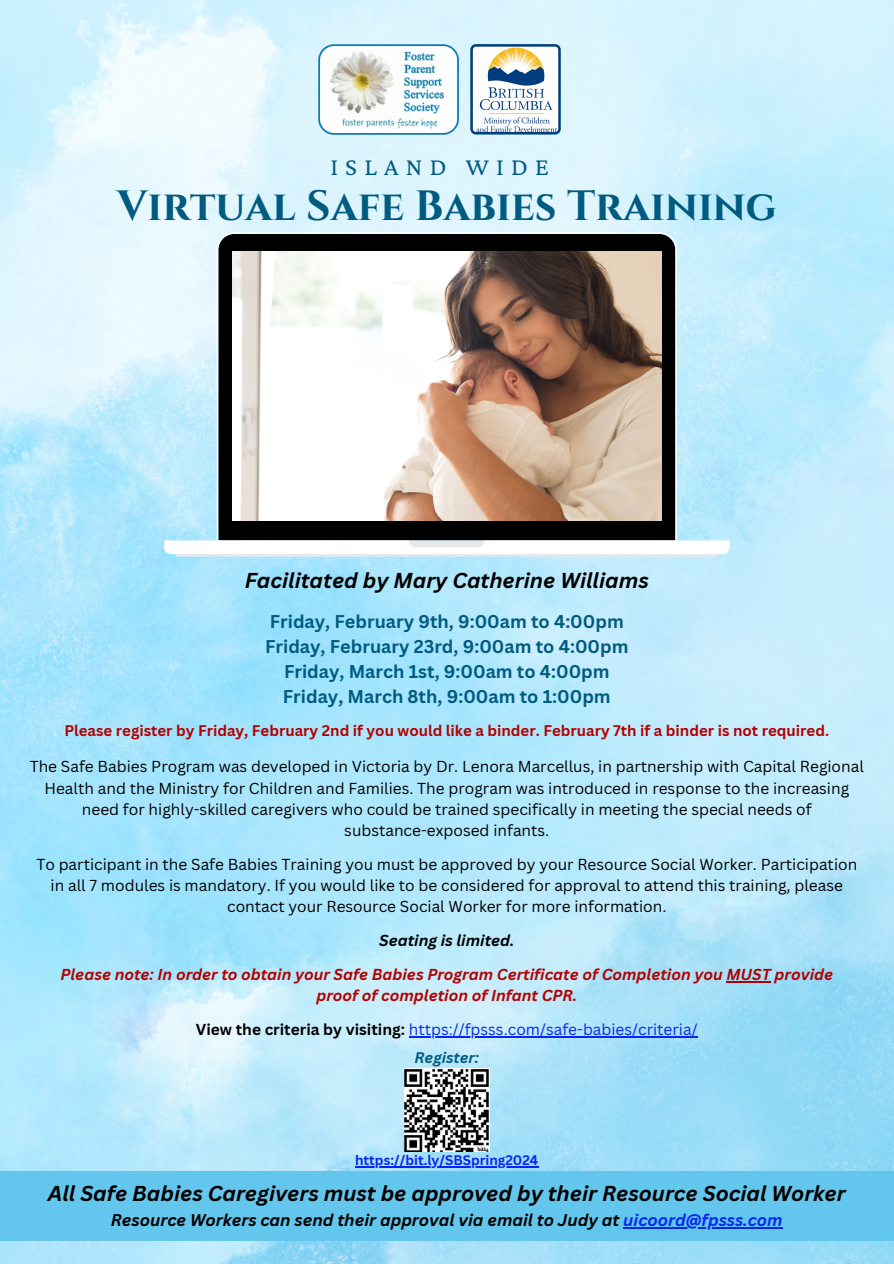
<style>
.page{position:relative;width:894px;height:1264px;background:#fff}
.page>*{position:absolute;margin:0;border:0;box-sizing:border-box;transform-origin:0 0}
.t1{font:700 42.3px "Cinzel";color:#005b80}
.t2{font:25.35px "Crimson Pro";letter-spacing:.285em;color:#005b80}
.t3{font:italic 700 21px "Canva Sans";color:#000}
.t4{font:700 18px "Canva Sans";color:#005b80}
.t5{font:italic 700 16.5px "Canva Sans";color:#000}
.t6{font:15.45px/21.1px "Canva Sans";color:#000;text-align:center}
.t7{font:italic 700 15.45px "Canva Sans";color:#b40000}
.t8{font:15.45px "Canva Sans";color:#0726f4}
.t9{font:italic 700 15.45px "Canva Sans";color:#000}
.t10{font:700 15px "Canva Sans";color:#b40000}
.t11{font:italic 700 15px "Canva Sans";color:#005b80}
.t12{font:700 13.5px "Canva Sans";color:#0726f4}
.s1{font-weight:700;color:#000}
.s2{color:#0726f4}
</style>
<div class="page">
<img style="left:0;top:0;width:893px;height:1263px">
<svg style="left:164px;top:232px;width:565px;height:322px;background:#91a4ab"></svg>
<svg style="left:409px;top:540px;width:75px;height:7px"></svg>
<svg style="left:175px;top:554px;width:542px;height:2px"></svg>
<img style="left:232px;top:252px;width:429px;height:268px">
<div style="left:0;top:1171px;width:893px;height:69px;background:#63c6ed"></div>
<img style="left:318px;top:44px;width:140px;height:90px">
<svg style="left:470px;top:44px;width:90px;height:90px"></svg>
<img style="left:404px;top:1068px;width:85px;height:83px">
<hr style="left:726px;top:981px;width:44px;height:1px;background:#b40000">
<hr style="left:408px;top:1036px;width:289px;height:1px;background:#0726f4">
<hr style="left:623px;top:1227px;width:159px;height:1px;background:#0726f4">
<hr style="left:355px;top:1166px;width:183px;height:1px;background:#0726f4">
<p class="t2" style="left:330px;top:152px;width:220px">ISLAND WIDE</p>
<p class="t1" style="left:117px;top:179px;width:661px">Virtual Safe Babies Training</p>
<p class="t3" style="left:245px;top:565px;width:405px">Facilitated by Mary Catherine Williams</p>
<p class="t4" style="left:270px;top:609px;width:355px">Friday, February 9th, 9:00am to 4:00pm</p>
<p class="t4" style="left:265px;top:634px;width:365px">Friday, February 23rd, 9:00am to 4:00pm</p>
<p class="t4" style="left:284px;top:658px;width:327px">Friday, March 1st, 9:00am to 4:00pm</p>
<p class="t4" style="left:283px;top:683px;width:329px">Friday, March 8th, 9:00am to 1:00pm</p>
<p class="t10" style="left:64px;top:720px;width:766px">Please register by Friday, February 2nd if you would like a binder. February 7th if a binder is not required.</p>
<p class="t6" style="left:30px;top:755px;width:835px">The Safe Babies Program was developed in Victoria by Dr. Lenora Marcellus, in partnership with Capital Regional<br>Health and the Ministry for Children and Families. The program was introduced in response to the increasing need for highly-skilled caregivers who could be trained specifically in meeting the special needs of</p>
<p class="t6" style="left:344px;top:819px;width:206px">substance-exposed infants.</p>
<p class="t6" style="left:36px;top:853px;width:822px">To participant in the Safe Babies Training you must be approved by your Resource Social Worker. Participation in all 7 modules is mandatory. If you would like to be considered for approval to attend this training, please contact your Resource Social Worker for more information.</p>
<p class="t9" style="left:379px;top:929px;width:137px">Seating is limited.</p>
<p class="t7" style="left:60px;top:963px;width:774px">Please note: In order to obtain your Safe Babies Program Certificate of Completion you MUST provide</p>
<p class="t7" style="left:316px;top:984px;width:262px">proof of completion of Infant CPR.</p>
<p class="t8" style="left:196px;top:1018px;width:503px"><span class="s1">View the criteria by visiting:</span> https://fpsss.com/safe-babies/criteria/</p>
<p class="t11" style="left:414px;top:1046px;width:66px">Register:</p>
<p class="t12" style="left:355px;top:1150px;width:185px">https://bit.ly/SBSpring2024</p>
<p class="t3" style="left:48px;top:1178px;width:799px">All Safe Babies Caregivers must be approved by their Resource Social Worker</p>
<p class="t5" style="left:111px;top:1208px;width:673px">Resource Workers can send their approval via email to Judy at <span class="s2">uicoord@fpsss.com</span></p>
</div>
